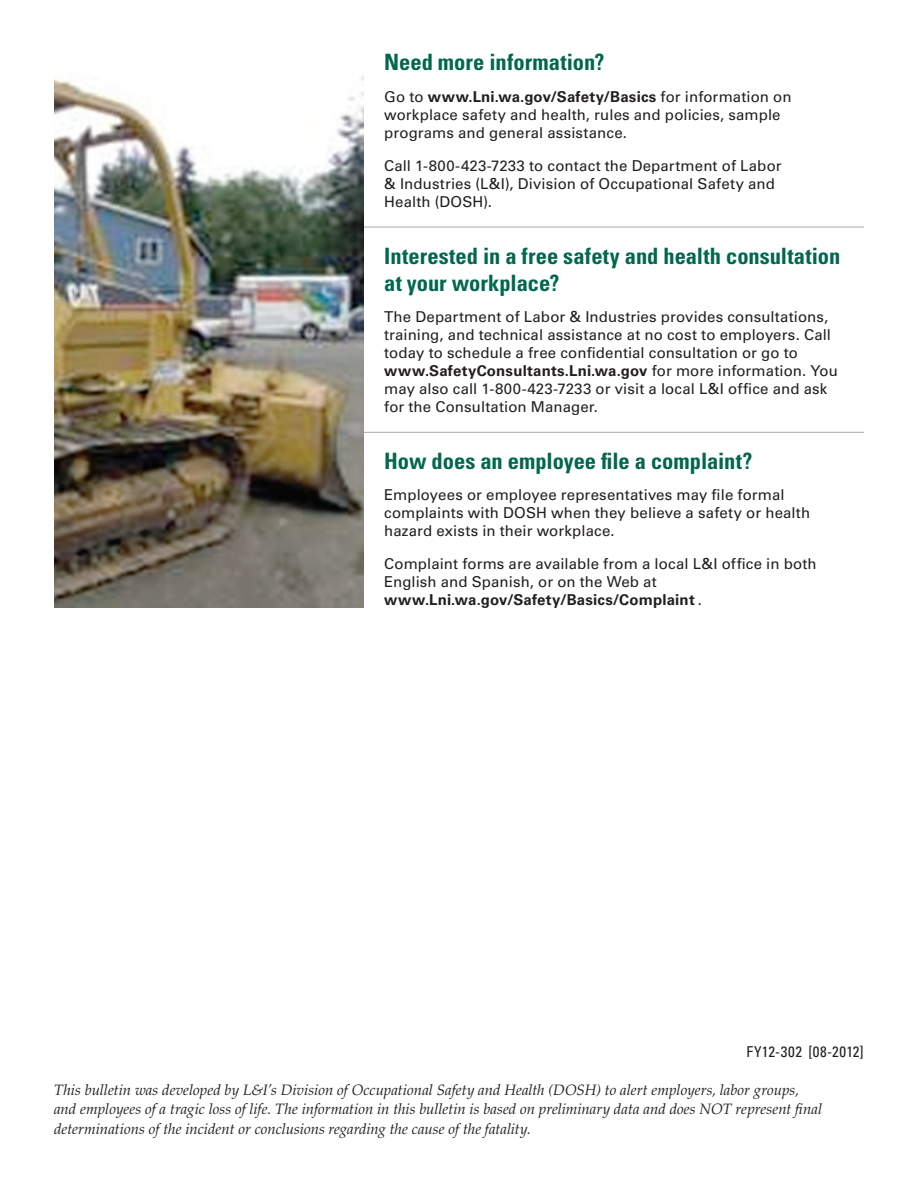
<style>
.page{position:relative;width:918px;height:1188px;background:#fff}
.page>*{position:absolute;margin:0;border:0;box-sizing:border-box;transform-origin:0 0}
.t1{font:700 condensed 22.5px/27px "Univers LT Std";color:#01674d}
.t2{font:15px/18px "Univers LT Std";letter-spacing:.01em;color:#231f20}
.t3{font:italic 15px/19.5px "Palatino LT Std";color:#231f20}
.t4{font:condensed 15px "Univers LT Std";letter-spacing:.04em;color:#231f20}
.s1{font-weight:700}
</style>
<div class="page">
<img style="left:54px;top:75px;width:310px;height:533px">
<hr style="left:364px;top:227px;width:500px;height:1px;background:#a8a9ad">
<hr style="left:364px;top:432px;width:500px;height:1px;background:#a8a9ad">
<h1 class="t1" style="left:384px;top:49px;width:222px">Need more information?</h1>
<p class="t2" style="left:384px;top:88px;width:409px">Go to <span class="s1">www.Lni.wa.gov/Safety/Basics</span> for information on workplace safety and health, rules and policies, sample programs and general assistance.</p>
<p class="t2" style="left:384px;top:157px;width:399px">Call 1-800-423-7233 to contact the Department of Labor &amp; Industries (L&amp;I), Division of Occupational Safety and<br>Health (DOSH).</p>
<h1 class="t1" style="left:384px;top:242px;width:458px">Interested in a free safety and health consultation at your workplace?</h1>
<p class="t2" style="left:384px;top:308px;width:455px">The Department of Labor &amp; Industries provides consultations, training, and technical assistance at no cost to employers. Call today to schedule a free confidential consultation or go to <span class="s1">www.SafetyConsultants.Lni.wa.gov</span> for more information. You may also call 1-800-423-7233 or visit a local L&amp;I office and ask for the Consultation Manager.</p>
<h1 class="t1" style="left:384px;top:447px;width:370px">How does an employee file a complaint?</h1>
<p class="t2" style="left:384px;top:486px;width:427px">Employees or employee representatives may file formal complaints with DOSH when they believe a safety or health hazard exists in their workplace.</p>
<p class="t2" style="left:384px;top:555px;width:434px">Complaint forms are available from a local L&amp;I office in both<br>English and Spanish, or on the Web at <span class="s1">www.Lni.wa.gov/Safety/Basics/Complaint</span> .</p>
<p class="t4" style="left:747px;top:1042px;width:119px">FY12-302 [08-2012]</p>
<p class="t3" style="left:54px;top:1080px;width:770px">This bulletin was developed by L&amp;I’s Division of Occupational Safety and Health (DOSH) to alert employers, labor groups, and employees of a tragic loss of life. The information in this bulletin is based on preliminary data and does NOT represent final determinations of the incident or conclusions regarding the cause of the fatality.</p>
</div>
